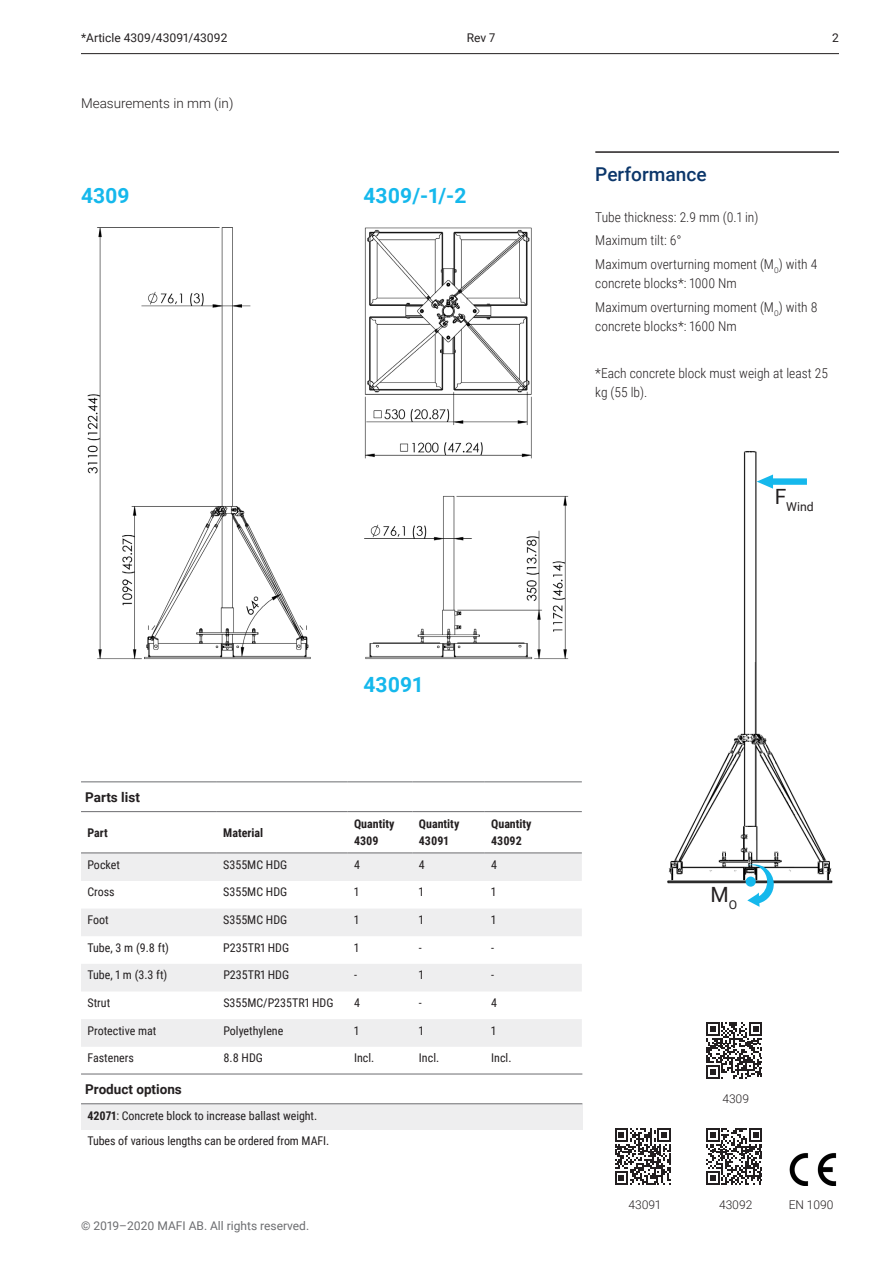
<style>
.page{position:relative;width:893px;height:1263px;background:#fff}
.page>*{position:absolute;margin:0;border:0;box-sizing:border-box;transform-origin:0 0}
.t1{font:700 21px "Roboto";color:#15b8ec}
.t2{font:21px "Roboto";color:#231f20}
.t3{font:500 19.05px "Roboto";color:#0b366a}
.t4{font:300 13.5px/23.5px "Roboto Condensed";color:#231f20}
.t5{font:700 13.5px "Roboto";color:#231f20}
.t6{font:300 13.5px "Roboto";color:#231f20}
.t7{font:12.3px "Roboto";color:#231f20}
.t8{font:12px/25.5px "Roboto Condensed";color:#231f20}
.t9{font:700 12px/17px "Roboto Condensed";color:#231f20}
.Info{font:12px "Roboto";color:#231f20}
.t10{font:12px "Roboto";color:#6c6d70}
.t11{font:300 12px "Roboto";letter-spacing:-.005em;color:#231f20}
.s1{font-family:"Roboto"}
.s2{font-weight:700}
</style>
<div class="page">
<hr style="left:81px;top:53px;width:758px;height:1px;background:#231f20">
<svg style="left:81px;top:782px;width:501px;height:31px"></svg>
<svg style="left:81px;top:853px;width:501px;height:194px;fill:#eeeeef"></svg>
<hr style="left:81px;top:781px;width:136px;height:1px;background:#6c6d70">
<hr style="left:217px;top:781px;width:131px;height:1px;background:#6c6d70">
<hr style="left:348px;top:781px;width:64px;height:1px;background:#6c6d70">
<hr style="left:412px;top:781px;width:73px;height:1px;background:#6c6d70">
<hr style="left:485px;top:781px;width:97px;height:1px;background:#6c6d70">
<hr style="left:81px;top:811px;width:136px;height:1px;background:#6c6d70">
<hr style="left:217px;top:811px;width:131px;height:1px;background:#6c6d70">
<hr style="left:348px;top:811px;width:64px;height:1px;background:#6c6d70">
<hr style="left:412px;top:811px;width:73px;height:1px;background:#6c6d70">
<hr style="left:485px;top:811px;width:97px;height:1px;background:#6c6d70">
<hr style="left:81px;top:852px;width:136px;height:1px;background:#6c6d70">
<hr style="left:217px;top:852px;width:131px;height:1px;background:#6c6d70">
<hr style="left:348px;top:852px;width:64px;height:1px;background:#6c6d70">
<hr style="left:412px;top:852px;width:73px;height:1px;background:#6c6d70">
<hr style="left:485px;top:852px;width:97px;height:1px;background:#6c6d70">
<div style="left:81px;top:1104px;width:501px;height:25px;background:#eeeeef"></div>
<hr style="left:81px;top:1074px;width:501px;height:1px;background:#6c6d70">
<hr style="left:81px;top:1103px;width:501px;height:1px;background:#6c6d70">
<svg style="left:706px;top:1022px;width:56px;height:56px"></svg>
<svg style="left:706px;top:1128px;width:56px;height:56px"></svg>
<svg style="left:615px;top:1128px;width:56px;height:56px"></svg>
<img style="left:789px;top:1153px;width:48px;height:32px">
<hr style="left:595px;top:151px;width:244px;height:2px;background:#231f20">
<img style="left:667px;top:451px;width:166px;height:433px">
<svg style="left:744px;top:864px;width:30px;height:43px"></svg>
<svg style="left:757px;top:474px;width:50px;height:15px"></svg>
<img style="left:87px;top:227px;width:482px;height:433px">
<p class="Info" style="left:81px;top:29px;width:151px">*Article 4309/43091/43092</p>
<p class="Info" style="left:467px;top:29px;width:30px">Rev 7</p>
<p class="Info" style="left:124px;top:29px;width:105px">4309/43091/43092</p>
<p class="t6" style="left:81px;top:94px;width:154px">Measurements in mm (in)</p>
<p class="t1" style="left:81px;top:181px;width:50px">4309</p>
<p class="t1" style="left:364px;top:181px;width:104px">4309/-1/-2</p>
<p class="t3" style="left:595px;top:161px;width:113px">Performance</p>
<p class="Info" style="left:832px;top:29px;width:8px">2</p>
<p class="t4" style="left:595px;top:205px;width:224px">Tube thickness: 2.9 mm (0.1 in)<br>Maximum tilt: 6<span class="s1">°<br></span>Maximum overturning moment (M<sub>O</sub>) with 4</p>
<p class="t4" style="left:595px;top:271px;width:224px">concrete blocks*: 1000 Nm<br>Maximum overturning moment (M<sub>O</sub>) with 8</p>
<p class="t4" style="left:595px;top:314px;width:143px">concrete blocks*: 1600 Nm</p>
<p class="t4" style="left:595px;top:363px;width:234px;line-height:19px">*Each concrete block must weigh at least 25 kg (55 lb).</p>
<p class="t7" style="left:775px;top:498px;width:41px"><sup>F</sup>Wind</p>
<p class="t1" style="left:364px;top:670px;width:60px">43091</p>
<p class="t5" style="left:85px;top:787px;width:56px">Parts list</p>
<p class="t9" style="left:87px;top:823px;width:22px">Part</p>
<p class="t9" style="left:223px;top:823px;width:41px">Material</p>
<p class="t9" style="left:354px;top:815px;width:42px">Quantity<br>4309</p>
<p class="t9" style="left:419px;top:815px;width:42px">Quantity<br>43091</p>
<p class="t9" style="left:491px;top:815px;width:42px">Quantity<br>43092</p>
<p class="t8" style="left:87px;top:851px;width:34px">Pocket</p>
<p class="t8" style="left:223px;top:851px;width:65px">S355MC HDG</p>
<p class="t8" style="left:354px;top:851px;width:7px">4</p>
<p class="t8" style="left:419px;top:851px;width:7px">4</p>
<p class="t8" style="left:491px;top:851px;width:7px">4</p>
<p class="t8" style="left:87px;top:879px;width:29px">Cross</p>
<p class="t8" style="left:223px;top:879px;width:65px">S355MC HDG</p>
<p class="t8" style="left:354px;top:879px;width:6px">1</p>
<p class="t8" style="left:419px;top:879px;width:6px">1</p>
<p class="t8" style="left:491px;top:879px;width:6px">1</p>
<p class="t8" style="left:87px;top:906px;width:23px">Foot</p>
<p class="t8" style="left:223px;top:906px;width:65px">S355MC HDG</p>
<p class="t8" style="left:354px;top:906px;width:6px">1</p>
<p class="t8" style="left:419px;top:906px;width:6px">1</p>
<p class="t8" style="left:491px;top:906px;width:6px">1</p>
<p class="t8" style="left:87px;top:934px;width:83px">Tube, 3 m (9.8 ft)</p>
<p class="t8" style="left:223px;top:934px;width:67px">P235TR1 HDG</p>
<p class="t8" style="left:354px;top:934px;width:6px">1</p>
<p class="t8" style="left:419px;top:934px;width:4px">-</p>
<p class="t8" style="left:491px;top:934px;width:4px">-</p>
<p class="t8" style="left:87px;top:962px;width:81px">Tube, 1 m (3.3 ft)</p>
<p class="t8" style="left:223px;top:962px;width:67px">P235TR1 HDG</p>
<p class="t8" style="left:354px;top:962px;width:4px">-</p>
<p class="t8" style="left:419px;top:962px;width:6px">1</p>
<p class="t8" style="left:491px;top:962px;width:4px">-</p>
<p class="t8" style="left:87px;top:989px;width:24px">Strut</p>
<p class="t8" style="left:223px;top:989px;width:112px">S355MC/P235TR1 HDG</p>
<p class="t8" style="left:354px;top:989px;width:7px">4</p>
<p class="t8" style="left:419px;top:989px;width:4px">-</p>
<p class="t8" style="left:491px;top:989px;width:7px">4</p>
<p class="t8" style="left:87px;top:1017px;width:70px">Protective mat</p>
<p class="t8" style="left:223px;top:1017px;width:62px">Polyethylene</p>
<p class="t8" style="left:354px;top:1017px;width:6px">1</p>
<p class="t8" style="left:419px;top:1017px;width:6px">1</p>
<p class="t8" style="left:491px;top:1017px;width:6px">1</p>
<p class="t8" style="left:88px;top:1045px;width:48px">Fasteners</p>
<p class="t8" style="left:223px;top:1045px;width:41px">8.8 HDG</p>
<p class="t8" style="left:354px;top:1045px;width:22px">Incl.</p>
<p class="t8" style="left:419px;top:1045px;width:22px">Incl.</p>
<p class="t8" style="left:491px;top:1045px;width:22px">Incl.</p>
<p class="t5" style="left:85px;top:1080px;width:98px">Product options</p>
<p class="t8" style="left:87px;top:1102px;width:243px"><span class="s2">42071</span>: Concrete block to increase ballast weight.<br>Tubes of various lengths can be ordered from MAFI.</p>
<p class="t10" style="left:81px;top:1217px;width:230px">© 2019–2020 MAFI AB. All rights reserved.</p>
<p class="t2" style="left:710px;top:880px;width:28px">M<sub>O</sub></p>
<p class="t11" style="left:722px;top:1090px;width:28px">4309</p>
<p class="t11" style="left:628px;top:1196px;width:33px">43091</p>
<p class="t11" style="left:719px;top:1196px;width:35px">43092</p>
<p class="t11" style="left:789px;top:1196px;width:46px">EN 1090</p>
</div>
